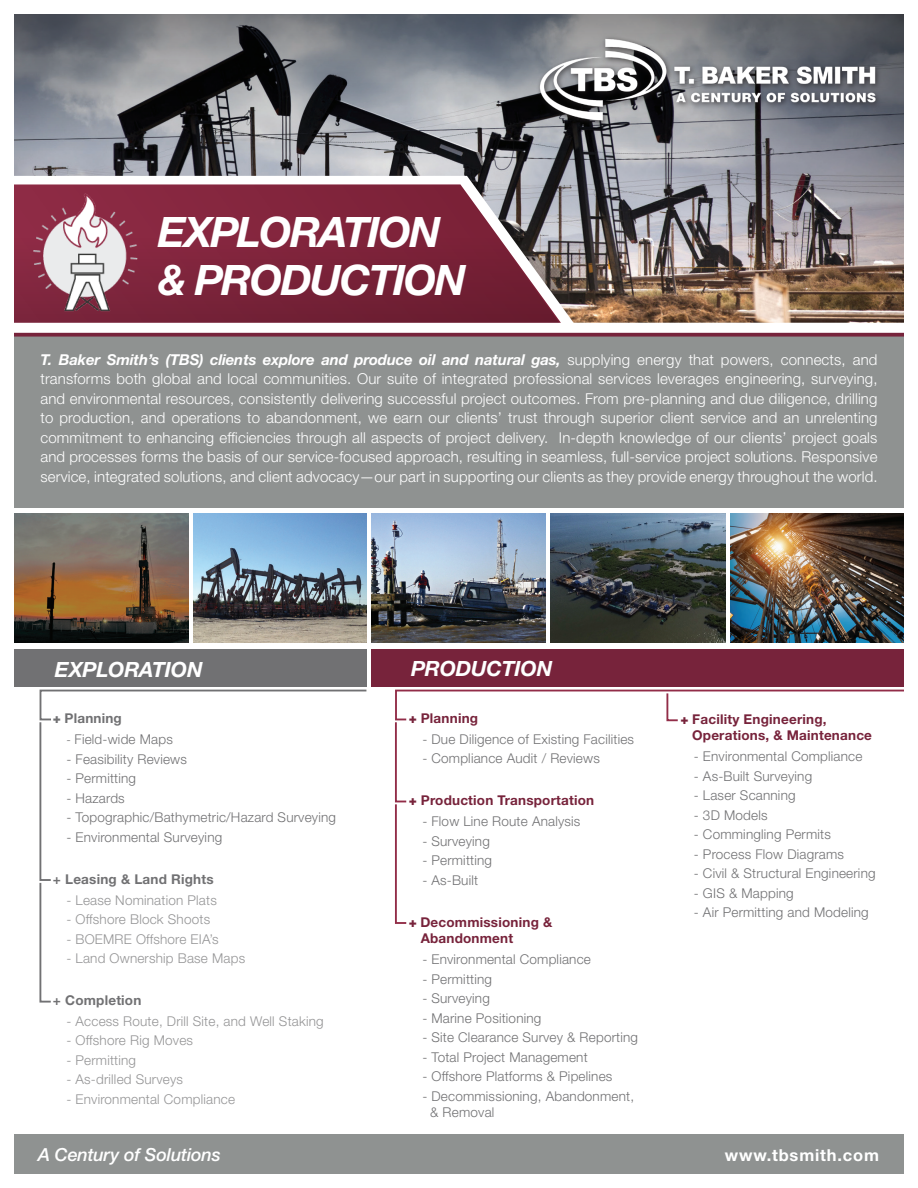
<style>
.page{position:relative;width:918px;height:1188px;background:#fff}
.page>*{position:absolute;margin:0;border:0;box-sizing:border-box;transform-origin:0 0}
.t1{font:italic 700 42px/48px "Helvetica Neue LT Std";letter-spacing:-.04em;color:#fff}
.t2{font:italic 700 21px "Helvetica Neue LT Std";letter-spacing:-.01em;color:#fff}
.t3{font:italic 500 18px "Helvetica Neue LT Std";letter-spacing:-.01em;color:#fff}
.t4{font:700 16.5px "Helvetica Neue LT Std";letter-spacing:.05em;color:#fff}
.t5{font:300 15px/19.5px "Helvetica Neue LT Std";letter-spacing:.01em;color:#fff;text-align:justify}
.t6{font:300 13.5px/16.5px "Helvetica Neue LT Std";letter-spacing:.015em;color:#717173}
.t7{font:300 13.5px "Helvetica Neue LT Std";letter-spacing:.015em;color:#959596}
.t8{font:700 13.5px/16.5px "Helvetica Neue LT Std";letter-spacing:.015em;color:#77233b}
.t9{font:700 13.5px "Helvetica Neue LT Std";letter-spacing:.015em;color:#717173}
.s1{font-weight:700;font-style:italic}
.s2{font-weight:900}
.s3{font-size:12px}
</style>
<div class="page">
<img style="left:14px;top:151px;width:890px;height:172px">
<svg style="left:14px;top:14px;width:890px;height:137px;background:#72757b"></svg>
<div style="left:12px;top:336px;width:892px;height:172px;background:#8f9291"></div>
<svg style="left:14px;top:184px;width:547px;height:139px;background:#7f3044"></svg>
<div style="left:0;top:1134px;width:918px;height:54px;background:#8f9291"></div>
<div style="left:0;top:1174px;width:918px;height:14px;background:#fff"></div>
<img style="left:14px;top:513px;width:174px;height:130px">
<img style="left:193px;top:513px;width:174px;height:130px">
<img style="left:371px;top:513px;width:175px;height:130px">
<svg style="left:14px;top:333px;width:890px;height:4px;background:#792f44"></svg>
<svg style="left:39px;top:689px;width:328px;height:314px"></svg>
<img style="left:25px;top:193px;width:119px;height:120px">
<img style="left:551px;top:513px;width:174px;height:130px">
<img style="left:730px;top:513px;width:174px;height:130px">
<div style="left:371px;top:649px;width:547px;height:38px;background:#77233b"></div>
<svg style="left:395px;top:689px;width:509px;height:235px"></svg>
<div style="left:14px;top:649px;width:353px;height:38px;background:#717173"></div>
<div style="left:0;top:0;width:14px;height:1188px;background:#fff"></div>
<div style="left:536px;top:35px;width:346px;height:92px;background:#231f20;opacity:.75"></div>
<img style="left:535px;top:35px;width:345px;height:88px">
<div style="left:904px;top:0;width:14px;height:1188px;background:#fff"></div>
<h1 class="t1" style="left:158px;top:207px;width:310px">EXPLORATION &amp; PRODUCTION</h1>
<p class="t5" style="left:40px;top:349px;width:839px"><span class="s1">T. Baker Smith’s (TBS) clients explore and produce oil and natural gas,</span> supplying energy that powers, connects, and transforms both global and local communities. Our suite of integrated professional services leverages engineering, surveying, and environmental resources, consistently delivering successful project outcomes. From pre-planning and due diligence, drilling to production, and operations to abandonment, we earn our clients’ trust through superior client service and an unrelenting commitment to enhancing efficiencies through all aspects of project delivery. In-depth knowledge of our clients’ project goals and processes forms the basis of our service-focused approach, resulting in seamless, full-service project solutions. Responsive service, integrated solutions, and client advocacy—our part in supporting our clients as they provide energy throughout the world.</p>
<h2 class="t2" style="left:55px;top:656px;width:149px">EXPLORATION</h2>
<h2 class="t2" style="left:411px;top:656px;width:143px">PRODUCTION</h2>
<p class="t9" style="left:53px;top:710px;width:70px"><span class="s2">+</span> Planning</p>
<p class="t6" style="left:66px;top:731px;width:108px"><span class="s3">-</span> Field-wide Maps</p>
<p class="t6" style="left:66px;top:750px;width:122px">- Feasibility Reviews</p>
<p class="t6" style="left:66px;top:770px;width:71px">- Permitting</p>
<p class="t6" style="left:66px;top:789px;width:60px">- Hazards</p>
<p class="t6" style="left:66px;top:809px;width:271px">- Topographic/Bathymetric/Hazard Surveying</p>
<p class="t6" style="left:66px;top:828px;width:157px">- Environmental Surveying</p>
<p class="t9" style="left:53px;top:870px;width:162px">+ Leasing &amp; Land Rights</p>
<p class="t7" style="left:66px;top:891px;width:152px">- Lease Nomination Plats</p>
<p class="t7" style="left:66px;top:911px;width:145px">- Offshore Block Shoots</p>
<p class="t7" style="left:66px;top:930px;width:154px">- BOEMRE Offshore EIA’s</p>
<p class="t7" style="left:66px;top:950px;width:180px">- Land Ownership Base Maps</p>
<p class="t9" style="left:53px;top:992px;width:90px">+ Completion</p>
<p class="t7" style="left:66px;top:1013px;width:259px">- Access Route, Drill Site, and Well Staking</p>
<p class="t7" style="left:66px;top:1032px;width:128px">- Offshore Rig Moves</p>
<p class="t7" style="left:66px;top:1052px;width:71px">- Permitting</p>
<p class="t7" style="left:66px;top:1071px;width:118px">- As-drilled Surveys</p>
<p class="t7" style="left:66px;top:1091px;width:170px">- Environmental Compliance</p>
<p class="t8" style="left:409px;top:709px;width:71px"><span class="s2">+</span> Planning</p>
<p class="t6" style="left:422px;top:730px;width:213px">- Due Diligence of Existing Facilities</p>
<p class="t6" style="left:422px;top:750px;width:179px">- Compliance Audit / Reviews</p>
<p class="t8" style="left:409px;top:792px;width:187px"><span class="s2">+</span> Production Transportation</p>
<p class="t6" style="left:422px;top:813px;width:160px">- Flow Line Route Analysis</p>
<p class="t6" style="left:422px;top:832px;width:69px">- Surveying</p>
<p class="t6" style="left:422px;top:852px;width:71px">- Permitting</p>
<p class="t6" style="left:422px;top:871px;width:57px">- As-Built</p>
<p class="t8" style="left:421px;top:913px;width:133px;text-indent:-12px"><span class="s2">+</span> Decommissioning &amp;<br>Abandonment</p>
<p class="t6" style="left:422px;top:951px;width:170px">- Environmental Compliance</p>
<p class="t6" style="left:422px;top:970px;width:71px">- Permitting</p>
<p class="t6" style="left:422px;top:990px;width:69px">- Surveying</p>
<p class="t6" style="left:422px;top:1009px;width:121px">- Marine Positioning</p>
<p class="t6" style="left:422px;top:1029px;width:217px">- Site Clearance Survey &amp; Reporting</p>
<p class="t6" style="left:422px;top:1048px;width:167px">- Total Project Management</p>
<p class="t6" style="left:422px;top:1068px;width:192px">- Offshore Platforms &amp; Pipelines</p>
<p class="t6" style="left:430px;top:1087px;width:205px;text-indent:-8px">- Decommissioning, Abandonment, &amp; Removal</p>
<p class="t8" style="left:692px;top:710px;width:181px;text-indent:-12px"><span class="s2">+</span> Facility Engineering,<br>Operations, &amp; Maintenance</p>
<p class="t6" style="left:694px;top:748px;width:170px">- Environmental Compliance</p>
<p class="t6" style="left:694px;top:767px;width:120px">- As-Built Surveying</p>
<p class="t6" style="left:694px;top:787px;width:103px">- Laser Scanning</p>
<p class="t6" style="left:694px;top:806px;width:75px">- 3D Models</p>
<p class="t6" style="left:694px;top:826px;width:139px">- Commingling Permits</p>
<p class="t6" style="left:694px;top:845px;width:152px">- Process Flow Diagrams</p>
<p class="t6" style="left:694px;top:865px;width:183px">- Civil &amp; Structural Engineering</p>
<p class="t6" style="left:694px;top:884px;width:101px">- GIS &amp; Mapping</p>
<p class="t6" style="left:694px;top:904px;width:176px">- Air Permitting and Modeling</p>
<p class="t3" style="left:38px;top:1144px;width:184px">A Century of Solutions</p>
<p class="t4" style="left:725px;top:1145px;width:156px">www.tbsmith.com</p>
</div>
